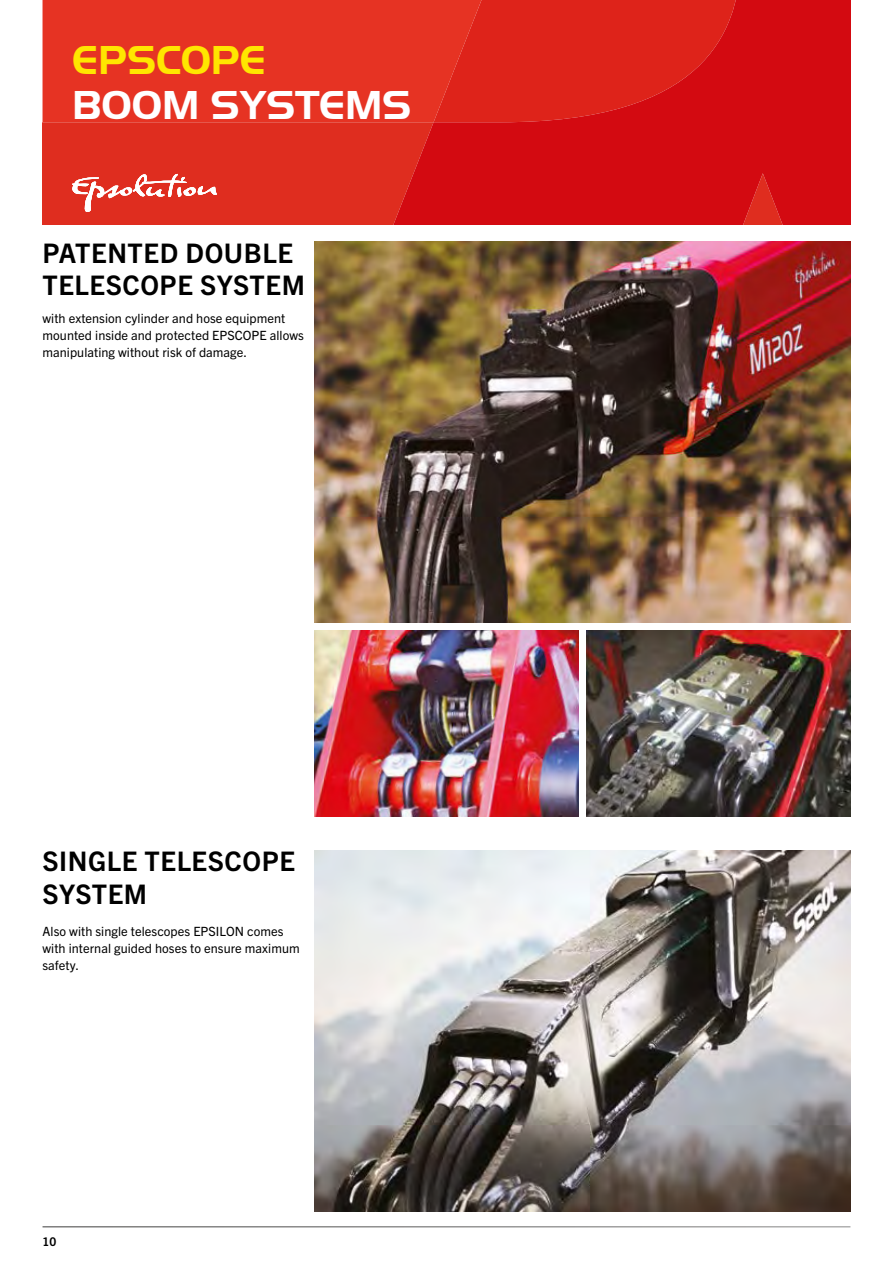
<style>
.page{position:relative;width:893px;height:1263px;background:#fff}
.page>*{position:absolute;margin:0;border:0;box-sizing:border-box;transform-origin:0 0}
.t1{font:700 42px "Palfinger Handel Gothic";letter-spacing:-.005em;color:#fff}
.t2{font:700 42px "Palfinger Handel Gothic";color:#ffe600}
.t3{font:700 27px/32.4px "Trade Gothic Next LT Pro";letter-spacing:.02em;color:#000}
.t4{font:12.75px/17px "Trade Gothic Next LT Pro";letter-spacing:.005em;color:#000}
.t5{font:700 12px "Trade Gothic Next LT Pro";color:#000}
</style>
<div class="page">
<svg style="left:43px;top:0;width:807px;height:225px;background:#dc221c"></svg>
<img style="left:315px;top:242px;width:535px;height:381px">
<img style="left:587px;top:631px;width:263px;height:185px">
<img style="left:315px;top:631px;width:263px;height:185px">
<img style="left:315px;top:850px;width:535px;height:362px">
<h1 class="t2" style="left:72px;top:36px;width:195px">EPSCOPE</h1>
<h1 class="t1" style="left:72px;top:81px;width:341px">BOOM SYSTEMS</h1>
<h2 class="t3" style="left:43px;top:235px;width:264px">PATENTED DOUBLE<br>TELESCOPE SYSTEM</h2>
<p class="t4" style="left:43px;top:309px;width:263px">with extension cylinder and hose equipment mounted inside and protected EPSCOPE allows manipulating without risk of damage.</p>
<h2 class="t3" style="left:43px;top:843px;width:254px">SINGLE TELESCOPE<br>SYSTEM</h2>
<p class="t4" style="left:43px;top:921px;width:259px">Also with single telescopes EPSILON comes with internal guided hoses to ensure maximum safety.</p>
<p class="t5" style="left:43px;top:1233px;width:16px">10</p>
</div>
